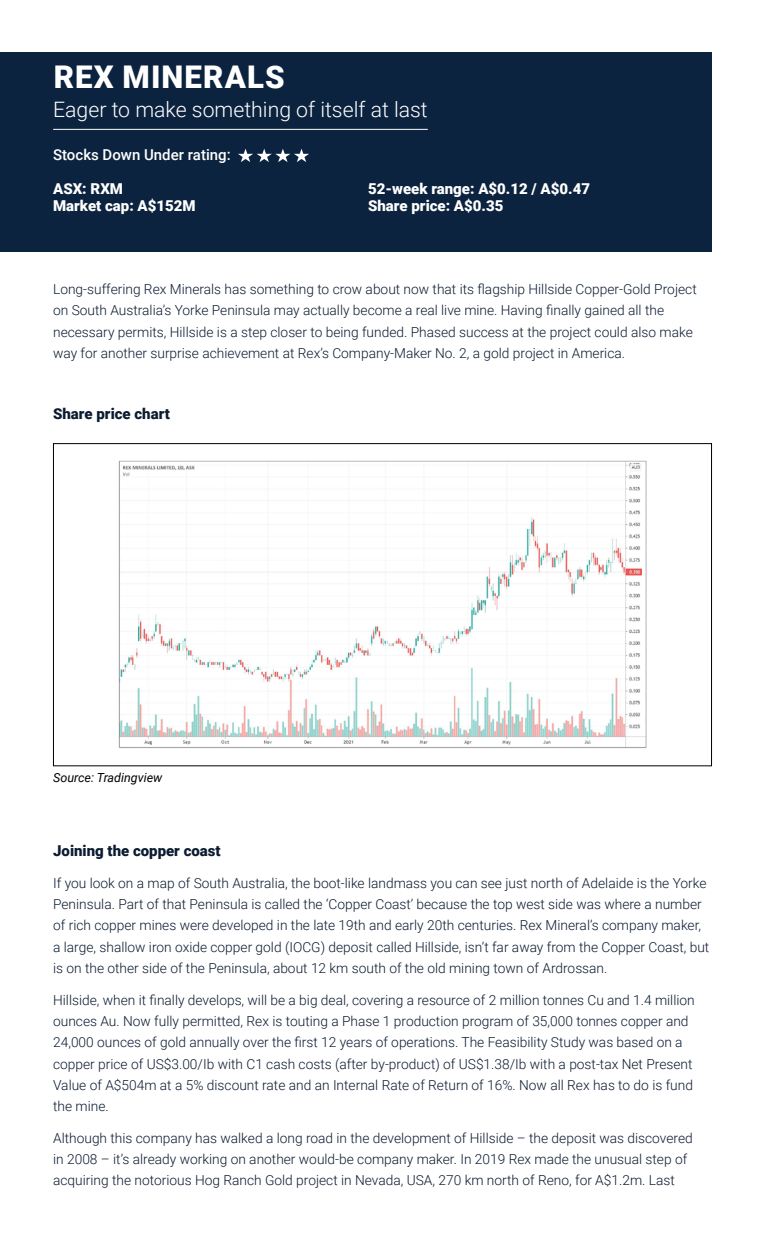
<style>
.page{position:relative;width:765px;height:1260px;background:#fff}
.page>*{position:absolute;margin:0;border:0;box-sizing:border-box;transform-origin:0 0}
.t1{font:900 31.25px "Roboto";letter-spacing:.035em;color:#fff}
.t2{font:300 21.25px "Roboto";color:#fff}
.t3{font:900 15px "Roboto";color:#fff}
.t4{font:900 15px "Roboto";color:#0b1b31}
.t5{font:500 15px "Roboto";color:#fff}
.t6{font:300 13.75px/21.2px "Roboto";color:#0b1b31}
.t7{font:italic 12.5px "Roboto";color:#000}
</style>
<div class="page">
<div style="left:0;top:52px;width:712px;height:200px;background:#0c233f"></div>
<hr style="left:53px;top:129px;width:375px;height:1px;background:#fff">
<img style="left:119px;top:461px;width:527px;height:287px">
<svg style="left:238px;top:149px;width:71px;height:13px"></svg>
<h1 class="t1" style="left:54px;top:55px;width:232px">REX MINERALS</h1>
<h2 class="t2" style="left:53px;top:95px;width:376px">Eager to make something of itself at last</h2>
<p class="t5" style="left:53px;top:144px;width:179px">Stocks Down Under rating:</p>
<p class="t3" style="left:53px;top:179px;width:71px">ASX: RXM</p>
<p class="t3" style="left:368px;top:179px;width:223px">52-week range: A$0.12 / A$0.47</p>
<p class="t3" style="left:53px;top:195px;width:144px">Market cap: A$152M</p>
<p class="t3" style="left:368px;top:195px;width:137px">Share price: A$0.35</p>
<p class="t6" style="left:53px;top:278px;width:645px">Long-suffering Rex Minerals has something to crow about now that its flagship Hillside Copper-Gold Project on South Australia’s Yorke Peninsula may actually become a real live mine. Having finally gained all the necessary permits, Hillside is a step closer to being funded. Phased success at the project could also make way for another surprise achievement at Rex’s Company-Maker No. 2, a gold project in America.</p>
<p class="t4" style="left:53px;top:403px;width:118px">Share price chart</p>
<p class="t7" style="left:53px;top:769px;width:111px">Source: Tradingview</p>
<p class="t4" style="left:53px;top:840px;width:169px">Joining the copper coast</p>
<p class="t6" style="left:53px;top:872px;width:658px">If you look on a map of South Australia, the boot-like landmass you can see just north of Adelaide is the Yorke Peninsula. Part of that Peninsula is called the ‘Copper Coast’ because the top west side was where a number of rich copper mines were developed in the late 19th and early 20th centuries. Rex Mineral’s company maker, a large, shallow iron oxide copper gold (IOCG) deposit called Hillside, isn’t far away from the Copper Coast, but is on the other side of the Peninsula, about 12 km south of the old mining town of Ardrossan.</p>
<p class="t6" style="left:53px;top:989px;width:643px">Hillside, when it finally develops, will be a big deal, covering a resource of 2 million tonnes Cu and 1.4 million ounces Au. Now fully permitted, Rex is touting a Phase 1 production program of 35,000 tonnes copper and 24,000 ounces of gold annually over the first 12 years of operations. The Feasibility Study was based on a copper price of US$3.00/Ib with C1 cash costs (after by-product) of US$1.38/Ib with a post-tax Net Present Value of A$504m at a 5% discount rate and an Internal Rate of Return of 16%. Now all Rex has to do is fund the mine.</p>
<p class="t6" style="left:53px;top:1127px;width:641px">Although this company has walked a long road in the development of Hillside – the deposit was discovered in 2008 – it’s already working on another would-be company maker. In 2019 Rex made the unusual step of acquiring the notorious Hog Ranch Gold project in Nevada, USA, 270 km north of Reno, for A$1.2m. Last</p>
</div>
